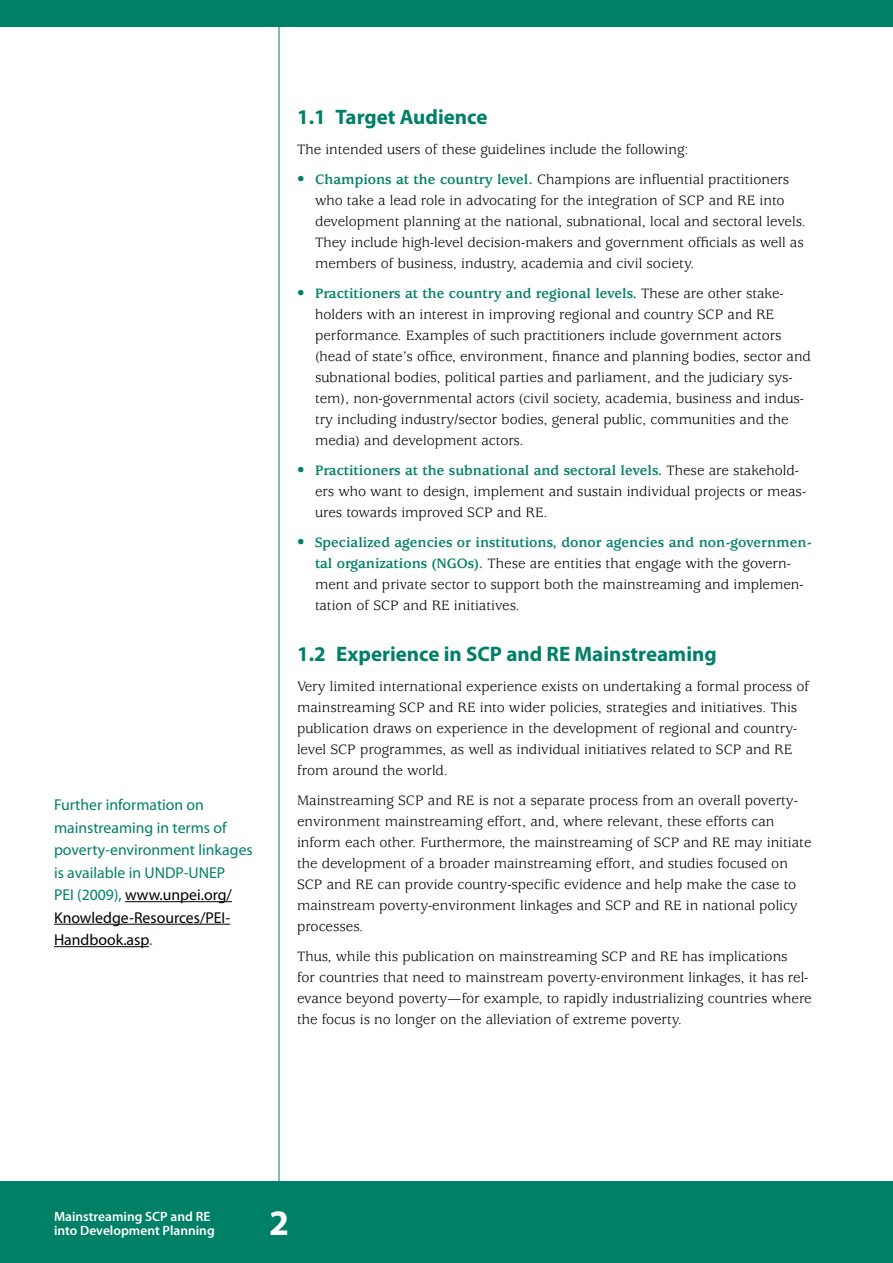
<style>
.page{position:relative;width:893px;height:1263px;background:#fff}
.page>*{position:absolute;margin:0;border:0;box-sizing:border-box;transform-origin:0 0}
.t1{font:700 36px "Myriad Pro";color:#fff}
.t2{font:700 21px "Myriad Pro";color:#008066}
.t3{font:15.75px/22.5px "Myriad Pro";color:#008066}
.t4{font:15px/21px "Usherwood";color:#000}
.t5{font:600 13.5px/14.1px "Myriad Pro";color:#fff}
.s1{color:#000}
.s2{color:#008066}
.s3{font-weight:700;color:#008066}
</style>
<div class="page">
<div style="left:0;top:1182px;width:893px;height:81px;background:#008066"></div>
<hr style="left:279px;top:0;width:1px;height:1263px;background:#008066">
<div style="left:0;top:0;width:893px;height:27px;background:#008066"></div>
<hr style="left:125px;top:901px;width:107px;height:1px;background:#000">
<hr style="left:54px;top:924px;width:176px;height:1px;background:#000">
<hr style="left:54px;top:946px;width:95px;height:1px;background:#000">
<p class="t3" style="left:54px;top:794px;width:200px">Further information on mainstreaming in terms of poverty-environment linkages is available in UNDP-UNEP<br>PEI (2009), <span class="s1">www.unpei.org/<br>Knowledge-Resources/PEI-<br>Handbook.asp</span>.</p>
<h2 class="t2" style="left:297px;top:103px;width:192px">1.1 Target Audience</h2>
<p class="t4" style="left:297px;top:139px;width:393px">The intended users of these guidelines include the following:</p>
<p class="t4" style="left:315px;top:169px;width:492px;text-indent:-18px"><span class="s2">•</span> <span class="s3">Champions at the country level.</span> Champions are influential practitioners who take a lead role in advocating for the integration of SCP and RE into development planning at the national, subnational, local and sectoral levels.<br>They include high-level decision-makers and government officials as well as members of business, industry, academia and civil society.</p>
<p class="t4" style="left:315px;top:283px;width:497px;text-indent:-18px"><span class="s2">•</span> <span class="s3">Practitioners at the country and regional levels.</span> These are other stake&shy;holders with an interest in improving regional and country SCP and RE performance. Examples of such practitioners include government actors (head of state’s office, environment, finance and planning bodies, sector and subnational bodies, political parties and parliament, and the judiciary sys&shy;tem), non-governmental actors (civil society, academia, business and indus&shy;try including industry/sector bodies, general public, communities and the media) and development actors.</p>
<p class="t4" style="left:315px;top:460px;width:493px;text-indent:-18px"><span class="s2">•</span> <span class="s3">Practitioners at the subnational and sectoral levels.</span> These are stakehold&shy;ers who want to design, implement and sustain individual projects or meas&shy;ures towards improved SCP and RE.</p>
<p class="t4" style="left:315px;top:532px;width:498px;text-indent:-18px"><span class="s2">•</span> <span class="s3">Specialized agencies or institutions, donor agencies and non-governmen&shy;tal organizations (NGOs).</span> These are entities that engage with the govern&shy;ment and private sector to support both the mainstreaming and implemen&shy;tation of SCP and RE initiatives.</p>
<h2 class="t2" style="left:297px;top:640px;width:421px">1.2 Experience in SCP and RE Mainstreaming</h2>
<p class="t4" style="left:297px;top:676px;width:514px">Very limited international experience exists on undertaking a formal process of mainstreaming SCP and RE into wider policies, strategies and initiatives. This publication draws on experience in the development of regional and country&shy;level SCP programmes, as well as individual initiatives related to SCP and RE from around the world.</p>
<p class="t4" style="left:297px;top:790px;width:516px">Mainstreaming SCP and RE is not a separate process from an overall poverty&shy;environment mainstreaming effort, and, where relevant, these efforts can inform each other. Furthermore, the mainstreaming of SCP and RE may initiate the development of a broader mainstreaming effort, and studies focused on SCP and RE can provide country-specific evidence and help make the case to mainstream poverty-environment linkages and SCP and RE in national policy processes.</p>
<p class="t4" style="left:297px;top:946px;width:516px">Thus, while this publication on mainstreaming SCP and RE has implications<br>for countries that need to mainstream poverty-environment linkages, it has rel&shy;evance beyond poverty—for example, to rapidly industrializing countries where the focus is no longer on the alleviation of extreme poverty.</p>
<p class="t5" style="left:54px;top:1209px;width:162px">Mainstreaming SCP and RE into Development Planning</p>
<h1 class="t1" style="left:269px;top:1199px;width:21px">2</h1>
</div>
